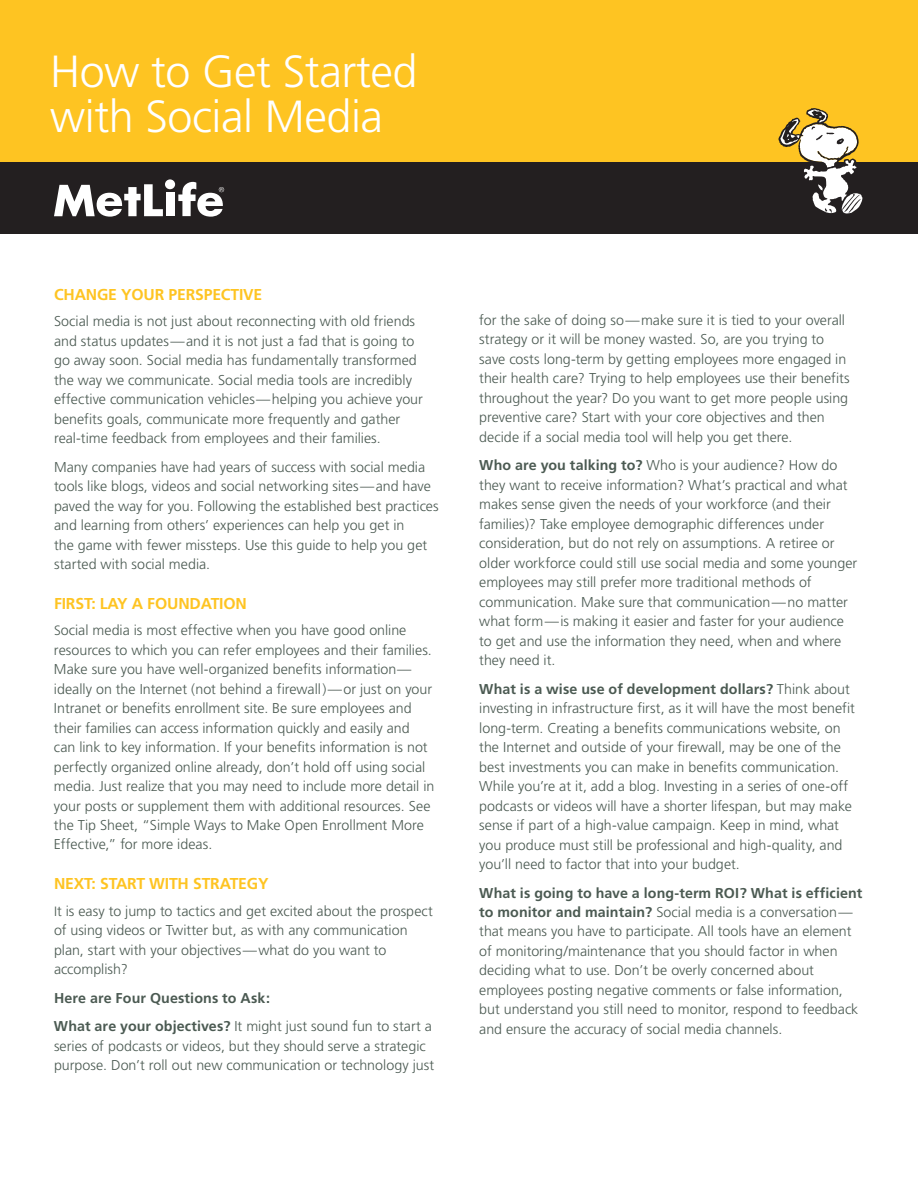
<style>
.page{position:relative;width:918px;height:1188px;background:#fff}
.page>*{position:absolute;margin:0;border:0;box-sizing:border-box;transform-origin:0 0}
.t1{font:300 45px/45px "Frutiger";letter-spacing:-.01em;color:#fff}
.t2{font:700 15.75px "Frutiger";letter-spacing:-.01em;color:#fec422}
.t3{font:700 15.75px "Frutiger";letter-spacing:.035em;color:#fec422}
.t4{font:300 14.25px/19.5px "Frutiger";color:#4b5a52}
.t5{font:700 14.25px/28.5px "Frutiger";letter-spacing:.01em;color:#4b5a52}
.s1{font-size:13.5px}
.s2{font-weight:300}
.s3{font-weight:700}
</style>
<div class="page">
<div style="left:0;top:0;width:918px;height:198px;background:#fec422"></div>
<div style="left:0;top:162px;width:918px;height:72px;background:#231f20"></div>
<svg style="left:778px;top:108px;width:85px;height:106px"></svg>
<div style="left:166px;top:192px;width:8px;height:24px;background:#fff"></div>
<div style="left:165px;top:179px;width:10px;height:10px;background:#fff;border-radius:50%"></div>
<svg style="left:54px;top:184px;width:109px;height:33px"></svg>
<svg style="left:178px;top:182px;width:46px;height:35px"></svg>
<h1 class="t1" style="left:50px;top:50px;width:369px">How to Get Started with Social Media</h1>
<p class="t2" style="left:54px;top:285px;width:210px">Change your perspective</p>
<p class="t4" style="left:54px;top:312px;width:370px">Social media is not just about reconnecting with old friends and status updates—and it is not just a fad that is going to go away soon. Social media has fundamentally transformed the way we communicate. Social media tools are incredibly effective communication vehicles—helping you achieve your benefits goals, communicate more frequently and gather real-time feedback from employees and their families.</p>
<p class="t4" style="left:54px;top:457px;width:386px">Many companies have had years of success with social media tools like blogs, videos and social networking sites—and have paved the way for you. Following the established best practices and learning from others’ experiences can help you get in<br>the game with fewer missteps. Use this guide to help you get started with social media.</p>
<p class="t2" style="left:54px;top:594px;width:195px">First: Lay a foundation</p>
<p class="t4" style="left:54px;top:621px;width:382px"><span class="s1">S</span>ocial media is most effective when you have good online resources to which you can refer employees and their families.<br>Make sure you have well-organized benefits information— ideally on the Internet (not behind a firewall)—or just on your Intranet or benefits enrollment site. Be sure employees and their families can access information quickly and easily and can link to key information. If your benefits information is not perfectly organized online already, don’t hold off using social media. Just realize that you may need to include more detail in your posts or supplement them with additional resources. See the Tip Sheet, “Simple Ways to Make Open Enrollment More Effective,” for more ideas.</p>
<p class="t3" style="left:54px;top:875px;width:216px">Next: Start with Strategy</p>
<p class="t4" style="left:54px;top:901px;width:381px"><span class="s1">I</span>t is easy to jump to tactics and get excited about the prospect of using videos or Twitter but, as with any communication plan, start with your objectives—what do you want to accomplish?</p>
<p class="t5" style="left:54px;top:983px;width:380px">Here are Four Questions to Ask:<br>What are your objectives? <span class="s2">It might just sound fun to start a</span></p>
<p class="t4" style="left:54px;top:1036px;width:382px">series of podcasts or videos, but they should serve a strategic purpose. Don’t roll out new communication or technology just</p>
<p class="t4" style="left:479px;top:310px;width:372px">for the sake of doing so—make sure it is tied to your overall strategy or it will be money wasted. So, are you trying to save costs long-term by getting employees more engaged in their health care? Trying to help employees use their benefits throughout the year? Do you want to get more people using preventive care? Start with your core objectives and then decide if a social media tool will help you get there.</p>
<p class="t4" style="left:479px;top:456px;width:380px"><span class="s3">Who are you talking to?</span> Who is your audience? How do they want to receive information? What’s practical and what makes sense given the needs of your workforce (and their families)? Take employee demographic differences under consideration, but do not rely on assumptions. A retiree or older workforce could still use social media and some younger employees may still prefer more traditional methods of communication. Make sure that communication—no matter what form—is making it easier and faster for your audience to get and use the information they need, when and where they need it.</p>
<p class="t4" style="left:479px;top:679px;width:377px"><span class="s3">What is a wise use of development dollars?</span> Think about investing in infrastructure first, as it will have the most benefit long-term. Creating a benefits communications website, on the Internet and outside of your firewall, may be one of the best investments you can make in benefits communication.<br>While you’re at it, add a blog. Investing in a series of one-off podcasts or videos will have a shorter lifespan, but may make sense if part of a high-value campaign. Keep in mind, what you produce must still be professional and high-quality, and you’ll need to factor that into your budget.</p>
<p class="t4" style="left:479px;top:883px;width:385px"><span class="s3">What is going to have a long-term ROI ? What is efficient to monitor and maintain?</span> Social media is a conversation— that means you have to participate. All tools have an element of monitoring/maintenance that you should factor in when deciding what to use. Don’t be overly concerned about employees posting negative comments or false information, but understand you still need to monitor, respond to feedback and ensure the accuracy of social media channels.</p>
</div>
